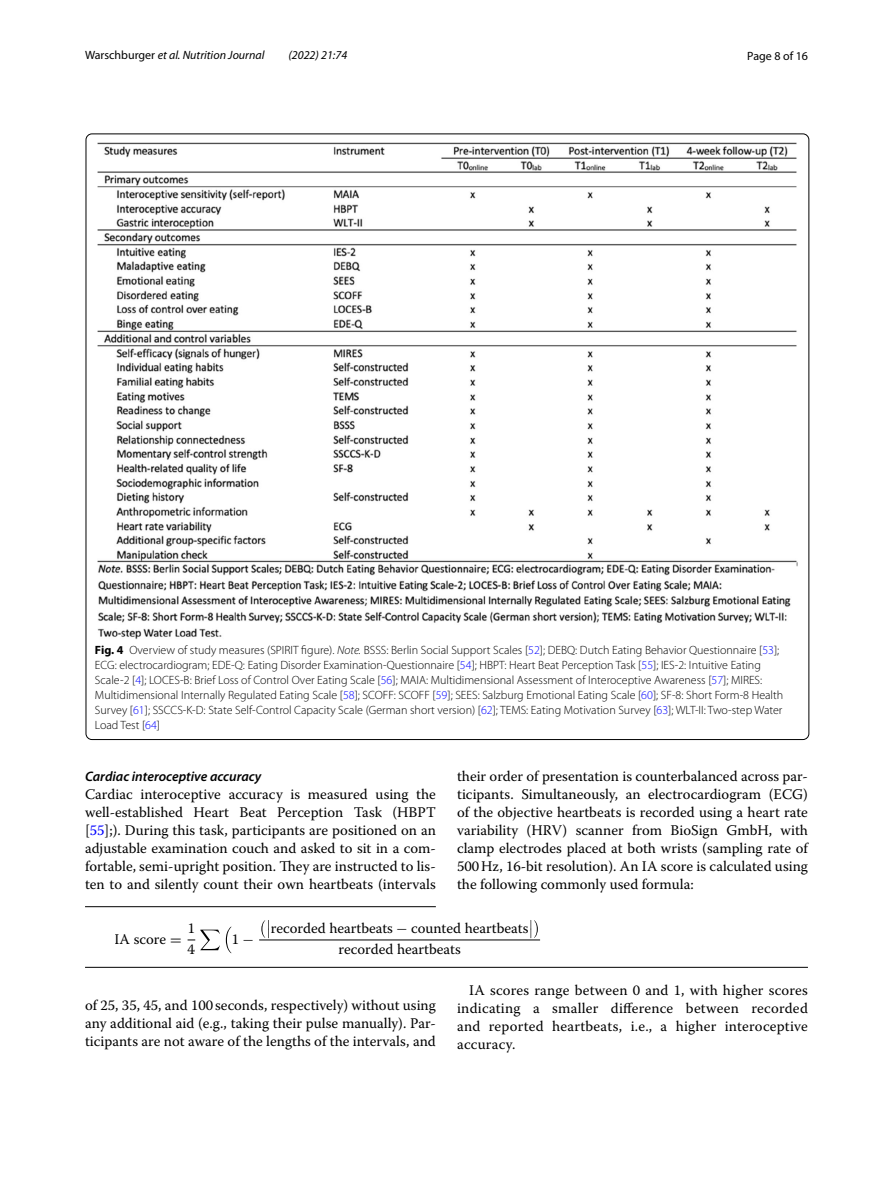
<style>
.page{position:relative;width:893px;height:1187px;background:#fff}
.page>*{position:absolute;margin:0;border:0;box-sizing:border-box;transform-origin:0 0}
.t1{font:14.7px/18px "Warnock Pro";color:#000;text-align:justify}
.t2{font:14.7px/20.7px "Warnock Pro Regular 2";color:#000}
.t3{font:italic 600 13.8px "Myriad Pro";color:#000}
.t4{font:300 12px/15px "Myriad Pro";color:#000}
.t5{font:italic 12px "Myriad Pro";color:#000}
.t6{font:12px "Myriad Pro";color:#000}
.s1{font-style:normal}
.s2{font-weight:700}
.s3{font-style:italic}
.s4{color:#00f}
.s5{font-family:"MTSYN"}
</style>
<div class="page">
<hr style="left:85px;top:966px;width:723px;height:1px;background:#000">
<hr style="left:85px;top:906px;width:351px;height:1px;background:#000">
<svg style="left:188px;top:929px;width:32px;height:21px"></svg>
<svg style="left:226px;top:926px;width:5px;height:27px"></svg>
<svg style="left:261px;top:920px;width:8px;height:18px"></svg>
<svg style="left:531px;top:920px;width:7px;height:18px"></svg>
<hr style="left:259px;top:939px;width:281px;height:1px;background:#000">
<img style="left:97px;top:143px;width:701px;height:496px">
<p class="t5" style="left:85px;top:48px;width:181px"><span class="s1">Warschburger</span> et al. Nutrition Journal</p>
<p class="t5" style="left:288px;top:48px;width:60px">(2022) 21:74</p>
<p class="t6" style="left:747px;top:48px;width:62px">Page 8 of 16</p>
<p class="t4" style="left:95px;top:643px;width:690px"><span class="s2">Fig. 4</span> Overview of study measures (SPIRIT figure). <span class="s3">Note.</span> BSSS: Berlin Social Support Scales [<span class="s4">52</span>]; DEBQ: Dutch Eating Behavior Questionnaire [<span class="s4">53</span>]; ECG: electrocardiogram; EDE-Q: Eating Disorder Examination-Questionnaire [<span class="s4">54</span>]; HBPT: Heart Beat Perception Task [<span class="s4">55</span>]; IES-2: Intuitive Eating Scale-2 [<span class="s4">4</span>]; LOCES-B: Brief Loss of Control Over Eating Scale [<span class="s4">56</span>]; MAIA: Multidimensional Assessment of Interoceptive Awareness [<span class="s4">57</span>]; MIRES:<br>Multidimensional Internally Regulated Eating Scale [<span class="s4">58</span>]; SCOFF: SCOFF [<span class="s4">59</span>]; SEES: Salzburg Emotional Eating Scale [<span class="s4">60</span>]; SF-8: Short Form-8 Health Survey [<span class="s4">61</span>]; SSCCS-K-D: State Self-Control Capacity Scale (German short version) [<span class="s4">62</span>]; TEMS: Eating Motivation Survey [<span class="s4">63</span>]; WLT-II: Two-step Water Load Test [<span class="s4">64</span>]</p>
<p class="t3" style="left:85px;top:767px;width:178px">Cardiac interoceptive accuracy</p>
<p class="t1" style="left:85px;top:784px;width:352px">Cardiac interoceptive accuracy is measured using the well-established Heart Beat Perception Task (HBPT [<span class="s4">55</span>];). During this task, participants are positioned on an adjustable examination couch and asked to sit in a com&shy;fortable, semi-upright position. They are instructed to lis&shy;ten to and silently count their own heartbeats (intervals</p>
<p class="t1" style="left:457px;top:767px;width:352px">their order of presentation is counterbalanced across par&shy;ticipants. Simultaneously, an electrocardiogram (ECG) of the objective heartbeats is recorded using a heart rate variability (HRV) scanner from BioSign GmbH, with clamp electrodes placed at both wrists (sampling rate of 500Hz, 16-bit resolution). An IA score is calculated using the following commonly used formula:</p>
<p class="t2" style="left:115px;top:929px;width:69px">IA score <span class="s5">=</span></p>
<p class="t2" style="left:188px;top:918px;width:9px">1<br>4</p>
<p class="t2" style="left:232px;top:929px;width:24px">1<span class="s5">−</span></p>
<p class="t2" style="left:271px;top:917px;width:259px;line-height:21.3px;text-align:center">recorded heartbeats <span class="s5">−</span> counted heartbeats recorded heartbeats</p>
<p class="t1" style="left:85px;top:996px;width:352px">of 25, 35, 45, and 100seconds, respectively) without using any additional aid (e.g., taking their pulse manually). Par&shy;ticipants are not aware of the lengths of the intervals, and</p>
<p class="t1" style="left:457px;top:980px;width:352px;text-indent:12px">IA scores range between 0 and 1, with higher scores indicating a smaller difference between recorded and reported heartbeats, i.e., a higher interoceptive accuracy.</p>
</div>
